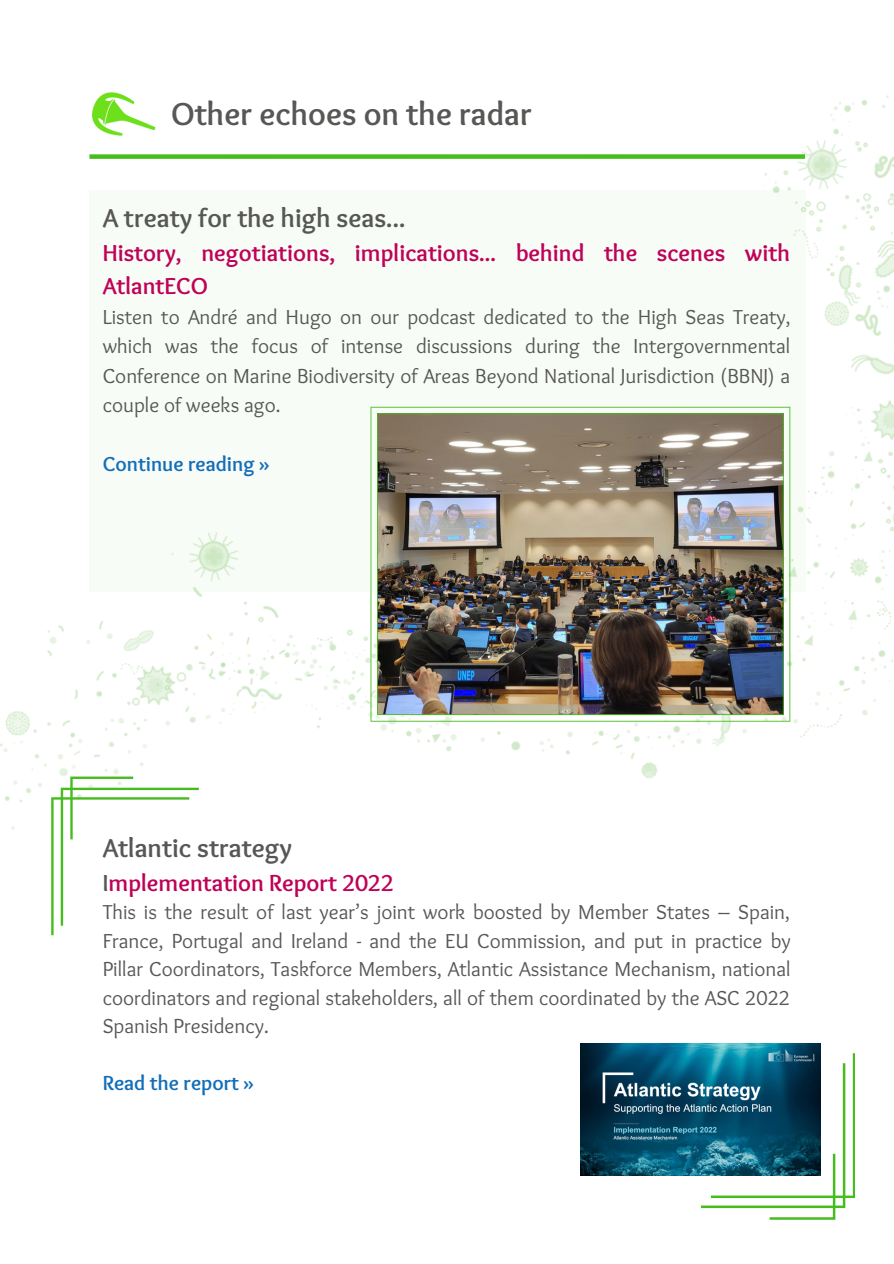
<style>
.page{position:relative;width:894px;height:1264px;background:#fff}
.page>*{position:absolute;margin:0;border:0;box-sizing:border-box;transform-origin:0 0}
.t1{font:700 33px "Overlock";color:#575756}
.t2{font:700 27px "Overlock";color:#575756}
.t3{font:700 24px/32.7px "Overlock";color:#bf0257}
.t4{font:21px/28.3px "Overlock";color:#575756;text-align:justify}
.t5{font:700 21px "Overlock";color:#136eb9}
.s1{color:#575756}
</style>
<div class="page">
<img style="left:0;top:95px;width:893px;height:1125px">
<div style="left:89px;top:154px;width:715px;height:5px;background:#46bc1e"></div>
<img style="left:89px;top:92px;width:71px;height:49px">
<svg style="left:89px;top:191px;width:715px;height:400px"></svg>
<img style="left:370px;top:407px;width:420px;height:314px">
<svg style="left:51px;top:776px;width:148px;height:159px"></svg>
<svg style="left:700px;top:1053px;width:154px;height:166px"></svg>
<img style="left:580px;top:1043px;width:240px;height:132px">
<h1 class="t1" style="left:171px;top:93px;width:362px">Other echoes on the radar</h1>
<p class="t2" style="left:103px;top:201px;width:304px">A treaty for the high seas...</p>
<p class="t3" style="left:103px;top:236px;width:688px">History, negotiations, implications... behind the scenes with<br>AtlantECO</p>
<p class="t4" style="left:103px;top:302px;width:689px;line-height:29.2px">Listen to André and Hugo on our podcast dedicated to the High Seas Treaty, which was the focus of intense discussions during the Intergovernmental Conference on Marine Biodiversity of Areas Beyond National Jurisdiction (BBNJ) a couple of weeks ago.</p>
<p class="t5" style="left:103px;top:450px;width:169px">Continue reading »</p>
<p class="t2" style="left:103px;top:831px;width:191px">Atlantic strategy</p>
<p class="t3" style="left:103px;top:866px;width:292px"><span class="s1">I</span>mplementation Report 2022</p>
<p class="t4" style="left:103px;top:897px;width:689px">This is the result of last year’s joint work boosted by Member States – Spain, France, Portugal and Ireland - and the EU Commission, and put in practice by Pillar Coordinators, Taskforce Members, Atlantic Assistance Mechanism, national coordinators and regional stakeholders, all of them coordinated by the ASC 2022<br>Spanish Presidency.</p>
<p class="t5" style="left:103px;top:1069px;width:153px">Read the report »</p>
</div>
